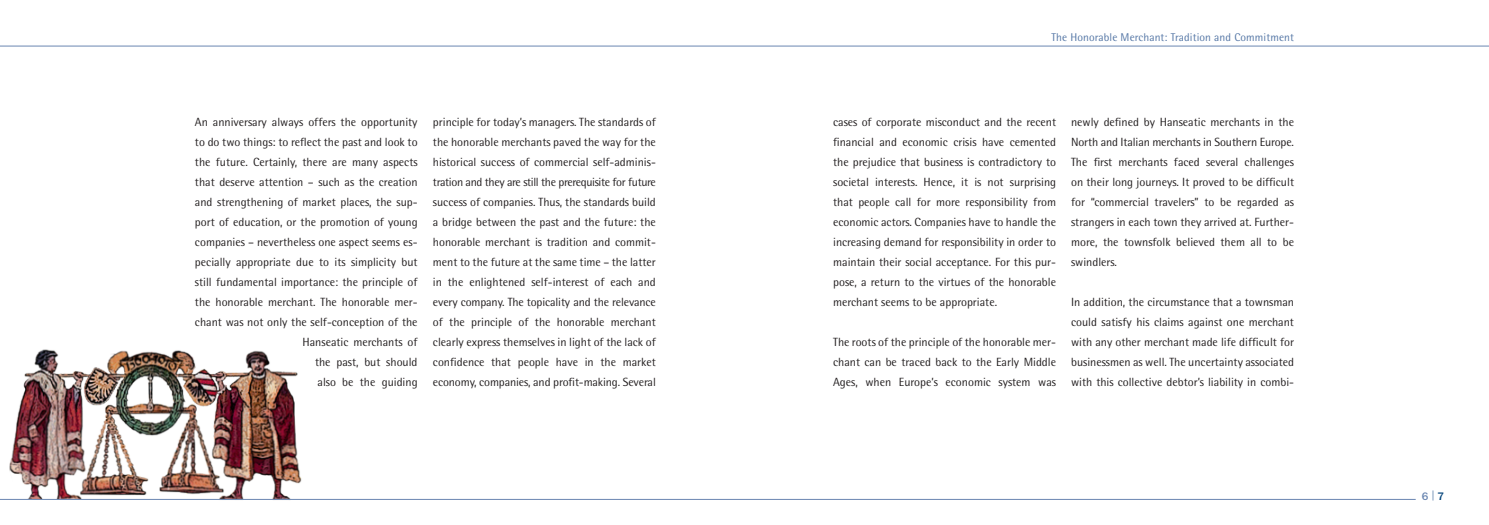
<style>
.page{position:relative;width:1489px;height:525px;background:#fff}
.page>*{position:absolute;margin:0;border:0;box-sizing:border-box;transform-origin:0 0}
.t1{font:11.88px/20px "Agfa Rotis Semisans";color:#231f20;text-align:justify}
.t2{font:11.25px "Agfa Rotis Semisans";letter-spacing:.01em;color:#5476a5}
.t3{font:500 11.25px "Franklin Gothic LT";color:#6a86b1}
.s1{font-weight:400;font-size:10px;color:#3d6799}
.s2{color:#004279}
</style>
<div class="page">
<img style="left:9px;top:349px;width:302px;height:150px">
<hr style="left:0;top:499px;width:1415px;height:1px;background:#6a86b1">
<hr style="left:0;top:46px;width:1488px;height:1px;background:#6a86b1">
<p class="t2" style="left:1051px;top:31px;width:244px">The Honorable Merchant: Tradition and Commitment</p>
<p class="t1" style="left:195px;top:112px;width:224px;text-align:right">An anniversary always offers the opportunity to do two things: to reflect the past and look to the future. Certainly, there are many aspects that deserve attention – such as the creation and strengthening of market places, the sup&shy;port of education, or the promotion of young companies – nevertheless one aspect seems es&shy;pecially appropriate due to its simplicity but still fundamental importance: the principle of the honorable merchant. The honorable mer&shy;chant was not only the self-conception of the Hanseatic merchants of<br>the past, but should<br>also be the guiding</p>
<p class="t1" style="left:433px;top:112px;width:224px">principle for today’s managers. The standards of the honorable merchants paved the way for the historical success of commercial self-adminis&shy;tration and they are still the prerequisite for future success of companies. Thus, the standards build a bridge between the past and the future: the honorable merchant is tradition and commit&shy;ment to the future at the same time – the latter in the enlightened self-interest of each and every company. The topicality and the relevance of the principle of the honorable merchant clearly express themselves in light of the lack of confidence that people have in the market economy, companies, and profit-making. Several</p>
<p class="t1" style="left:833px;top:112px;width:224px">cases of corporate misconduct and the recent financial and economic crisis have cemented the prejudice that business is contradictory to societal interests. Hence, it is not surprising that people call for more responsibility from economic actors. Companies have to handle the increasing demand for responsibility in order to maintain their social acceptance. For this pur&shy;pose, a return to the virtues of the honorable merchant seems to be appropriate.</p>
<p class="t1" style="left:833px;top:332px;width:224px">The roots of the principle of the honorable mer&shy;chant can be traced back to the Early Middle Ages, when Europe’s economic system was</p>
<p class="t1" style="left:1071px;top:112px;width:224px">newly defined by Hanseatic merchants in the North and Italian merchants in Southern Europe.<br>The first merchants faced several challenges on their long journeys. It proved to be difficult for “commercial travelers” to be regarded as strangers in each town they arrived at. Further&shy;more, the townsfolk believed them all to be swindlers.</p>
<p class="t1" style="left:1071px;top:292px;width:224px">In addition, the circumstance that a townsman could satisfy his claims against one merchant with any other merchant made life difficult for businessmen as well. The uncertainty associated with this collective debtor’s liability in combi-</p>
<p class="t3" style="left:1421px;top:489px;width:24px">6<span class="s1">|</span><span class="s2">7</span></p>
</div>
